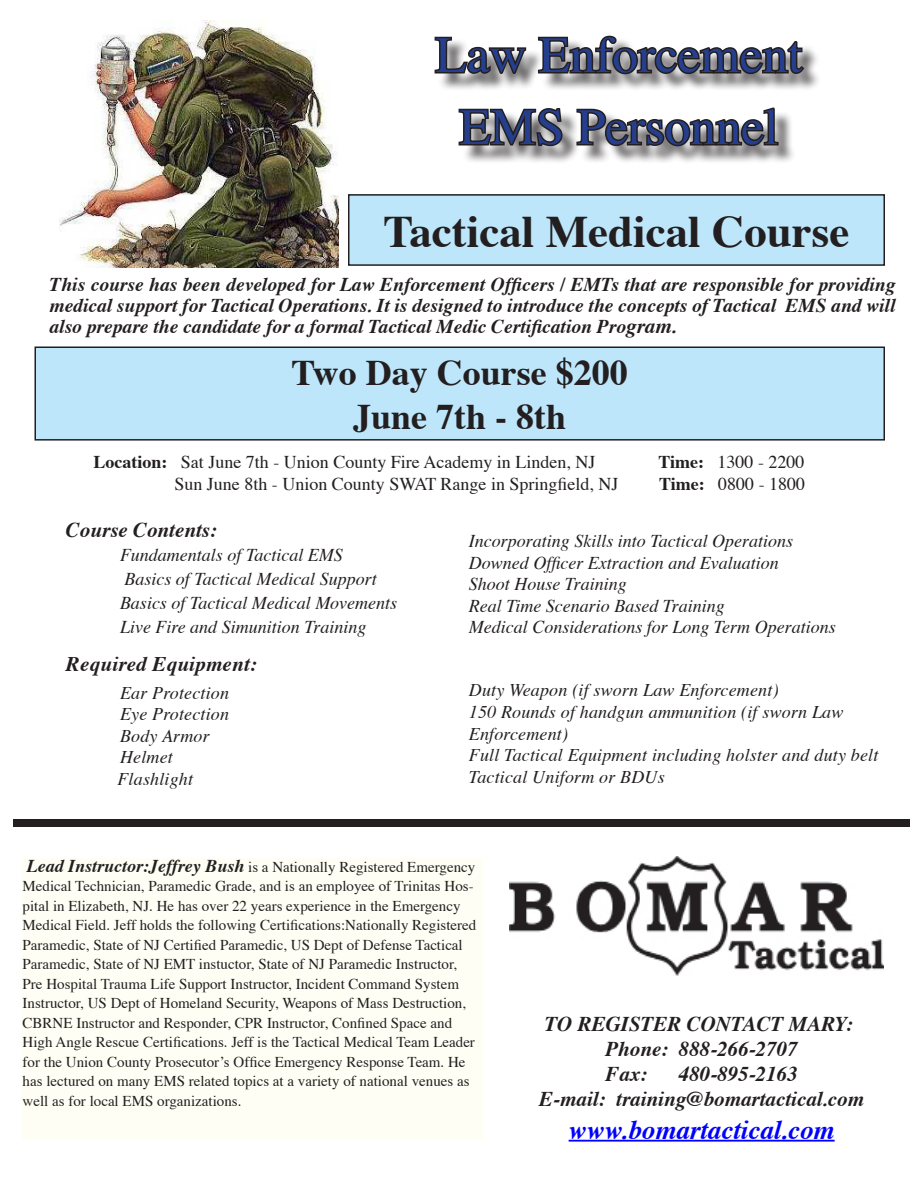
<style>
.page{position:relative;width:918px;height:1188px;background:#fff}
.page>*{position:absolute;margin:0;border:0;box-sizing:border-box;transform-origin:0 0}
.t1{font:51px "Times";color:#253f8e}
.t2{font:700 45px "Times";color:#231f20}
.t3{font:700 36px "Times";color:#231f20}
.t4{font:italic 700 27px "Times";color:#00f}
.t5{font:italic 700 21px "Times";color:#231f20}
.t6{font:italic 700 20.85px "Times";letter-spacing:.01em;color:#231f20}
.t7{font:italic 700 19.5px/21px "Times";color:#231f20;text-align:justify}
.t8{font:italic 18px "Times";color:#231f20}
.t9{font:18px "Times";color:#231f20}
.t10{font:italic 17.85px "Times";letter-spacing:.01em;color:#231f20}
.t11{font:15px/19.5px "Times";color:#231f20}
.s1{font-size:21px}
.s2{font-weight:700}
.s3{font-weight:700;font-style:italic;font-size:18px}
</style>
<div class="page">
<img style="left:509px;top:857px;width:375px;height:118px">
<div style="left:349px;top:195px;width:535px;height:70px;background:#bde6fa"></div>
<img style="left:59px;top:21px;width:279px;height:246px">
<div style="left:437px;top:37px;width:481px;height:266px;background:#231f20;opacity:.75"></div>
<svg style="left:434px;top:36px;width:94px;height:52px"></svg>
<svg style="left:536px;top:35px;width:270px;height:41px"></svg>
<svg style="left:457px;top:101px;width:107px;height:47px"></svg>
<svg style="left:575px;top:106px;width:205px;height:42px"></svg>
<div style="left:35px;top:347px;width:849px;height:93px;background:#bde6fa"></div>
<div style="left:34px;top:346px;width:851px;height:95px;border:2px solid #231f20"></div>
<div style="left:23px;top:858px;width:460px;height:282px;background:#fffef5"></div>
<hr style="left:569px;top:1140px;width:266px;height:2px;background:#00f">
<div style="left:14px;top:819px;width:896px;height:7px;background:#231f20"></div>
<p class="t1" style="left:435px;top:7px;width:368px">Law Enforcement</p>
<p class="t1" style="left:459px;top:79px;width:320px">EMS Personnel</p>
<p class="t2" style="left:384px;top:189px;width:467px">Tactical Medical Course</p>
<p class="t7" style="left:50px;top:272px;width:848px">This course has been developed for Law Enforcement Officers / EMTs that are responsible for providing medical support for Tactical Operations. It is designed to introduce the concepts of Tactical EMS and will also prepare the candidate for a formal Tactical Medic Certification Pro<span class="s1">gram.</span></p>
<p class="t3" style="left:292px;top:339px;width:338px">Two Day Course $200</p>
<p class="t3" style="left:353px;top:382px;width:215px">June 7th - 8th</p>
<p class="t9" style="left:93px;top:445px;width:503px"><span class="s2">Location:</span> Sat June 7th - Union County Fire Academy in Linden, NJ</p>
<p class="t9" style="left:658px;top:445px;width:148px"><span class="s2">Time:</span> 1300 - 2200</p>
<p class="t9" style="left:174px;top:467px;width:446px">Sun June 8th - Union County SWAT Range in Springfield, NJ</p>
<p class="t9" style="left:659px;top:467px;width:148px"><span class="s2">Time:</span> 0800 - 1800</p>
<p class="t5" style="left:66px;top:511px;width:153px">Course Contents:</p>
<p class="t8" style="left:120px;top:539px;width:224px">Fundamentals of Tactical EMS</p>
<p class="t8" style="left:124px;top:563px;width:254px">Basics of Tactical Medical Support</p>
<p class="t8" style="left:120px;top:587px;width:279px">Basics of Tactical Medical Movements</p>
<p class="t8" style="left:120px;top:611px;width:248px">Live Fire and Simunition Training</p>
<p class="t6" style="left:66px;top:644px;width:193px">Required Equipment:</p>
<p class="t10" style="left:120px;top:677px;width:111px">Ear Protection</p>
<p class="t10" style="left:120px;top:698px;width:111px">Eye Protection</p>
<p class="t10" style="left:120px;top:720px;width:91px">Body Armor</p>
<p class="t10" style="left:120px;top:741px;width:54px">Helmet</p>
<p class="t10" style="left:117px;top:763px;width:77px">Flashlight</p>
<p class="t8" style="left:469px;top:525px;width:326px">Incorporating Skills into Tactical Operations</p>
<p class="t8" style="left:469px;top:546px;width:311px">Downed Officer Extraction and Evaluation</p>
<p class="t8" style="left:469px;top:568px;width:160px">Shoot House Training</p>
<p class="t8" style="left:469px;top:590px;width:258px">Real Time Scenario Based Training</p>
<p class="t8" style="left:469px;top:611px;width:368px">Medical Considerations for Long Term Operations</p>
<p class="t10" style="left:469px;top:674px;width:311px">Duty Weapon (if sworn Law Enforcement)</p>
<p class="t10" style="left:469px;top:696px;width:376px">150 Rounds of handgun ammunition (if sworn Law</p>
<p class="t10" style="left:469px;top:718px;width:101px">Enforcement)</p>
<p class="t10" style="left:469px;top:739px;width:411px">Full Tactical Equipment including holster and duty belt</p>
<p class="t10" style="left:469px;top:761px;width:197px">Tactical Uniform or BDUs</p>
<p class="t11" style="left:23px;top:856px;width:455px"><span class="s3">Lead Instructor:Jeffrey Bush</span> is a Nationally Registered Emergency Medical Technician, Paramedic Grade, and is an employee of Trinitas Hos&shy;pital in Elizabeth, NJ. He has over 22 years experience in the Emergency Medical Field. Jeff holds the following Certifications:Nationally Registered Paramedic, State of NJ Certified Paramedic, US Dept of Defense Tactical Paramedic, State of NJ EMT instuctor, State of NJ Paramedic Instructor, Pre Hospital Trauma Life Support Instructor, Incident Command System Instructor, US Dept of Homeland Security, Weapons of Mass Destruction, CBRNE Instructor and Responder, CPR Instructor, Confined Space and High Angle Rescue Certifications. Jeff is the Tactical Medical Team Leader for the Union County Prosecutor’s Office Emergency Response Team. He has lectured on many EMS related topics at a variety of national venues as well as for local EMS organizations.</p>
<p class="t5" style="left:545px;top:1004px;width:310px">TO REGISTER CONTACT MARY:</p>
<p class="t5" style="left:605px;top:1029px;width:194px">Phone: 888-266-2707</p>
<p class="t5" style="left:605px;top:1054px;width:44px">Fax:</p>
<p class="t5" style="left:679px;top:1054px;width:120px">480-895-2163</p>
<p class="t5" style="left:539px;top:1080px;width:326px">E-mail: training@bomartactical.com</p>
<p class="t4" style="left:569px;top:1104px;width:268px">www.bomartactical.com</p>
</div>
